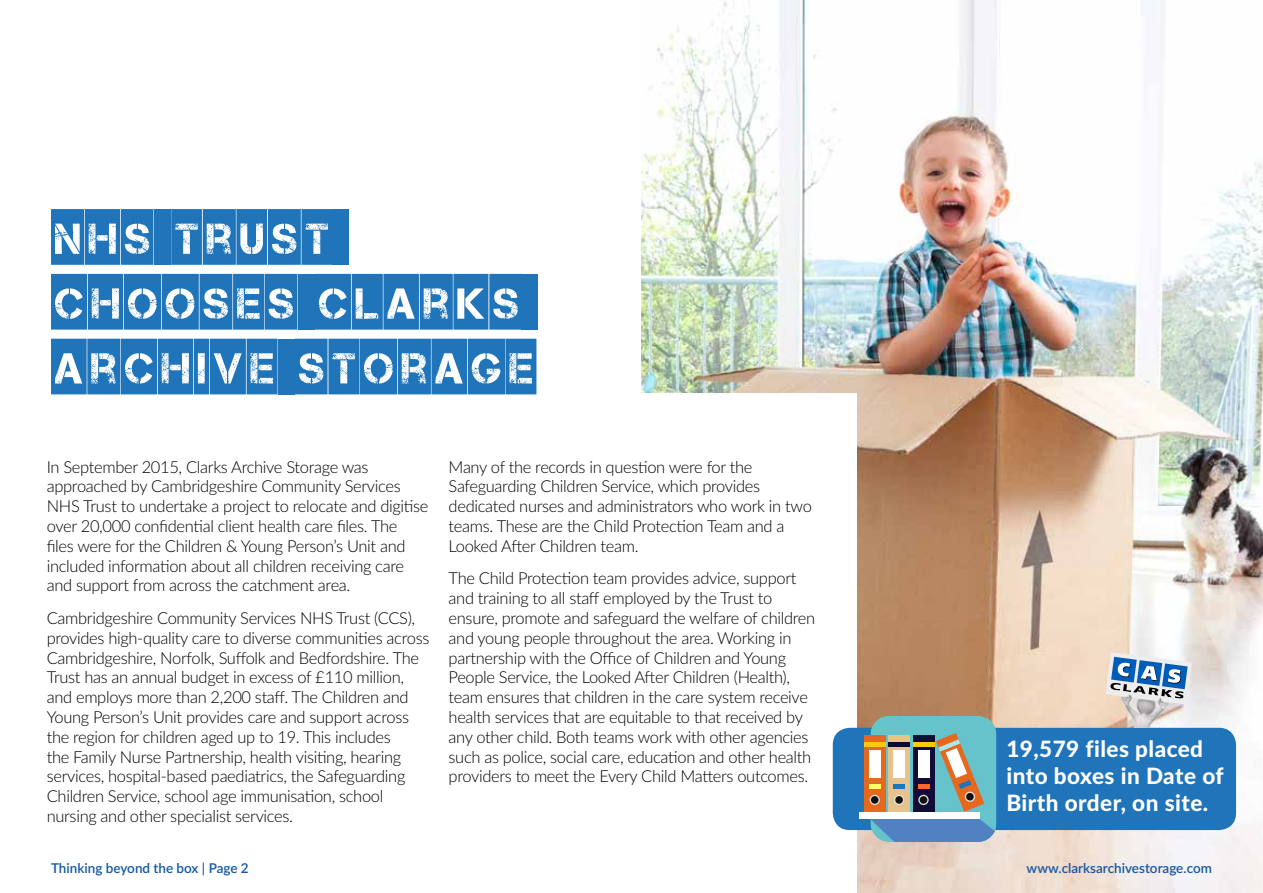
<style>
.page{position:relative;width:1263px;height:893px;background:#fff}
.page>*{position:absolute;margin:0;border:0;box-sizing:border-box;transform-origin:0 0}
.t1{font:54px/64.8px "Take Cover";letter-spacing:.02em;color:#1f74ba}
.t2{font:800 22.5px/27px "Lato";letter-spacing:.02em;color:#fff}
.t3{font:300 16.5px/19.8px "Lato";letter-spacing:-.02em;color:#000}
.t4{font:600 13.5px "Lato";color:#1257a4}
</style>
<div class="page">
<img style="left:641px;top:0;width:622px;height:893px">
<div style="left:445px;top:393px;width:412px;height:500px;background:#fff"></div>
<div style="left:833px;top:728px;width:403px;height:102px;background:#1f74ba;border-radius:17px"></div>
<div style="left:864px;top:735px;width:21px;height:77px;background:#e6681c"></div>
<div style="left:864px;top:742px;width:21px;height:5px;background:#ffc70d"></div>
<div style="left:869px;top:750px;width:12px;height:27px;background:#fff"></div>
<div style="left:869px;top:784px;width:12px;height:5px;background:#ff6"></div>
<svg style="left:870px;top:716px;width:126px;height:126px;background:#8aa2a1"></svg>
<div style="left:859px;top:812px;width:121px;height:6px;background:#fff"></div>
<svg style="left:1106px;top:652px;width:86px;height:53px;background:#97b4d1"></svg>
<img style="left:1116px;top:687px;width:58px;height:41px">
<h1 class="t1" style="left:51px;top:205px;width:486px">NHS TRUST<br>CHOOSES CLARKS<br>ARCHIVE STORAGE</h1>
<p class="t3" style="left:47px;top:456px;width:383px">In September 2015, Clarks Archive Storage was approached by Cambridgeshire Community Services NHS Trust to undertake a project to relocate and digitise over 20,000 confidential client health care files. The files were for the Children &amp; Young Person’s Unit and included information about all children receiving care and support from across the catchment area.</p>
<p class="t3" style="left:47px;top:607px;width:384px">Cambridgeshire Community Services NHS Trust (CCS), provides high-quality care to diverse communities across Cambridgeshire, Norfolk, Suffolk and Bedfordshire. The Trust has an annual budget in excess of £110 million, and employs more than 2,200 staff. The Children and Young Person’s Unit provides care and support across the region for children aged up to 19. This includes<br>the Family Nurse Partnership, health visiting, hearing services, hospital-based paediatrics, the Safeguarding Children Service, school age immunisation, school nursing and other specialist services.</p>
<p class="t4" style="left:51px;top:859px;width:199px">Thinking beyond the box | Page 2</p>
<p class="t3" style="left:449px;top:456px;width:365px">Many of the records in question were for the Safeguarding Children Service, which provides dedicated nurses and administrators who work in two teams. These are the Child Protection Team and a Looked After Children team.</p>
<p class="t3" style="left:449px;top:568px;width:368px">The Child Protection team provides advice, support and training to all staff employed by the Trust to ensure, promote and safeguard the welfare of children and young people throughout the area. Working in partnership with the Office of Children and Young People Service, the Looked After Children (Health), team ensures that children in the care system receive health services that are equitable to that received by any other child. Both teams work with other agencies such as police, social care, education and other health providers to meet the Every Child Matters outcomes.</p>
<h2 class="t2" style="left:1006px;top:734px;width:219px">19,579 files placed into boxes in Date of<br>Birth order, on site.</h2>
<p class="t4" style="left:1027px;top:859px;width:187px">www.clarksarchivestorage.com</p>
</div>
